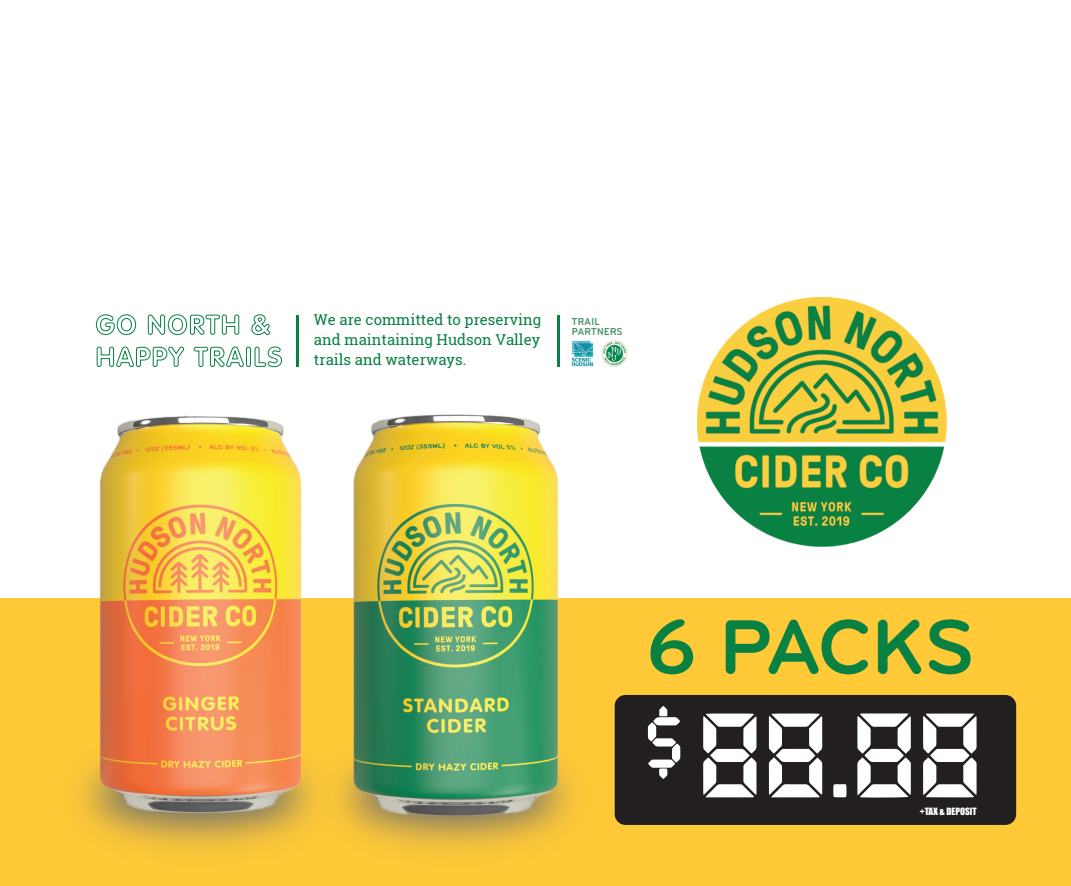
<style>
.page{position:relative;width:1071px;height:886px;background:#fff}
.page>*{position:absolute;margin:0;border:0;box-sizing:border-box;transform-origin:0 0}
.t1{font:700 79.8px "Bryant Pro";letter-spacing:-.02em;color:#098143}
.t2{font:15.05px/19.9px "Roboto Slab";color:#098144;text-align:justify}
.t3{font:700 condensed 10.5px/10.2px "Bryant";letter-spacing:.03em;color:#499466}
.t4{font:9.28px "Impact";color:#fff}
</style>
<div class="page">
<div style="left:0;top:598px;width:1071px;height:288px;background:#ffc938"></div>
<div style="left:615px;top:695px;width:401px;height:129px;background:#231f20;border-radius:11px"></div>
<svg style="left:923px;top:713px;width:54px;height:84px"></svg>
<svg style="left:857px;top:713px;width:54px;height:84px"></svg>
<svg style="left:703px;top:713px;width:54px;height:84px"></svg>
<svg style="left:769px;top:713px;width:53px;height:84px"></svg>
<svg style="left:833px;top:784px;width:14px;height:13px"></svg>
<svg style="left:648px;top:706px;width:32px;height:73px"></svg>
<img style="left:698px;top:298px;width:249px;height:249px">
<img style="left:363px;top:706px;width:256px;height:144px">
<img style="left:353px;top:414px;width:224px;height:414px">
<img style="left:80px;top:704px;width:283px;height:145px">
<img style="left:88px;top:415px;width:221px;height:410px">
<svg style="left:95px;top:314px;width:42px;height:21px"></svg>
<svg style="left:147px;top:314px;width:93px;height:21px"></svg>
<svg style="left:251px;top:314px;width:19px;height:21px"></svg>
<svg style="left:96px;top:346px;width:89px;height:21px"></svg>
<svg style="left:193px;top:346px;width:51px;height:21px"></svg>
<div style="left:246px;top:346px;width:5px;height:21px;border:1px solid #098144;border-radius:2px"></div>
<svg style="left:254px;top:346px;width:28px;height:21px"></svg>
<img style="left:601px;top:341px;width:27px;height:25px">
<img style="left:571px;top:340px;width:22px;height:26px">
<hr style="left:297px;top:315px;width:2px;height:51px;background:#098144">
<hr style="left:557px;top:315px;width:2px;height:51px;background:#098144">
<p class="t2" style="left:314px;top:309px;width:229px">We are committed to preserving and maintaining Hudson Valley trails and waterways.</p>
<p class="t3" style="left:572px;top:316px;width:52px">TRAIL<br>PARTNERS</p>
<h1 class="t1" style="left:646px;top:604px;width:330px">6 PACKS</h1>
<p class="t4" style="left:920px;top:803px;width:59px">+TAX &amp; DEPOSIT</p>
</div>
